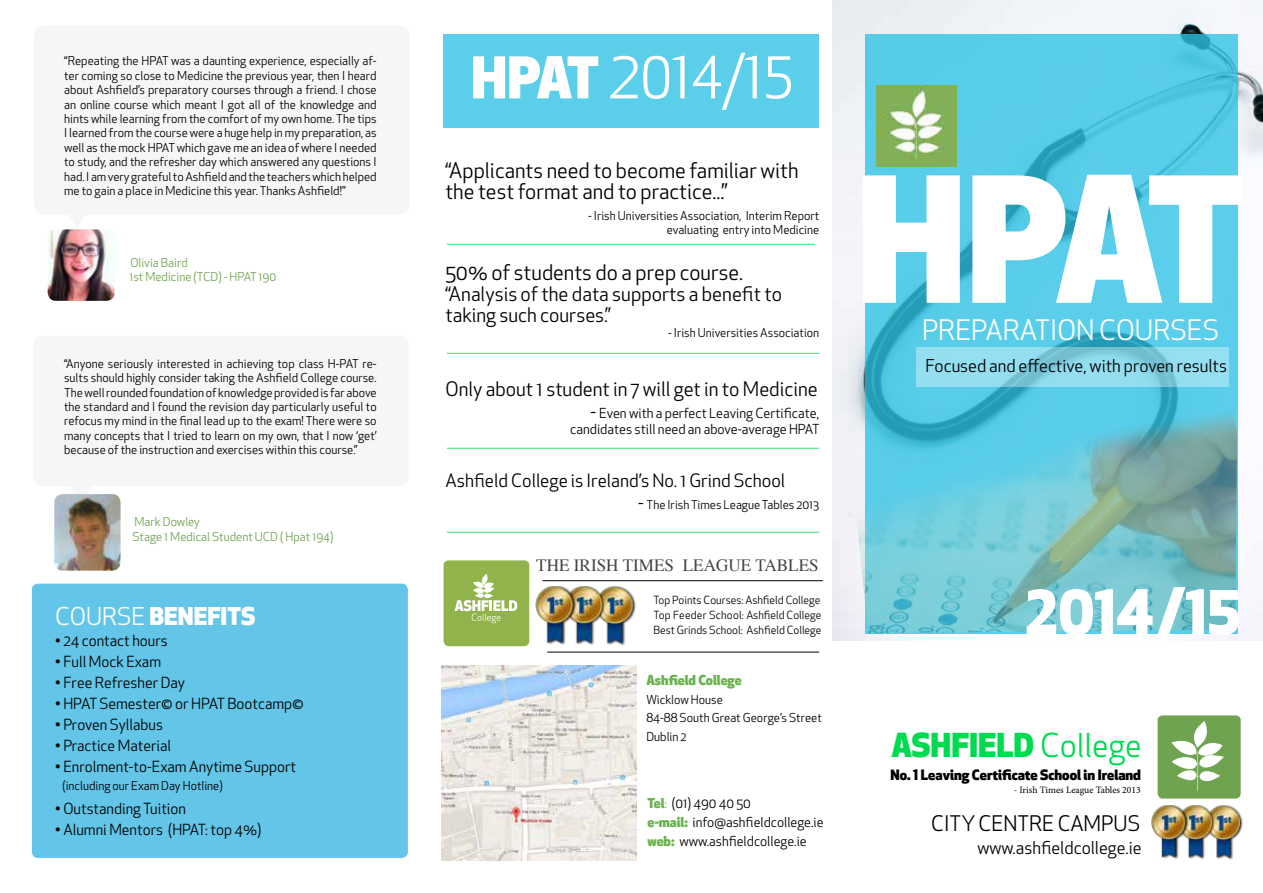
<style>
.page{position:relative;width:1263px;height:893px;background:#fff}
.page>*{position:absolute;margin:0;border:0;box-sizing:border-box;transform-origin:0 0}
.t1{font:800 169.8px "Apex New";color:#fff}
.t2{font:800 58.8px "Apex New";color:#fff}
.t3{font:55.95px "Apex New";color:#fff}
.t4{font:800 32.25px "Apex New";color:#00da4f}
.t5{font:27.6px "Apex New";color:#fff}
.t6{font:800 24px "Apex New";color:#fff}
.t7{font:24px "Apex New";color:#fff}
.t8{font:21px/21px "Apex New";color:#000}
.t9{font:19.5px/21px "Apex New";color:#000}
.t10{font:18px "Apex New";color:#000}
.t11{font:17.25px "Apex New";color:#000}
.t12{font:17.1px "Times";color:#000}
.t13{font:15px "Apex New";color:#000}
.t14{font:800 13.95px "Apex New";color:#000}
.t15{font:13.5px/16.2px "Apex New";color:#000;text-align:right}
.t16{font:13.35px/18.8px "Apex New";color:#000}
.t17{font:800 13.35px "Apex New";color:#6ab34f}
.t18{font:12px/14.4px "Apex New";color:#000;text-align:justify}
.t19{font:12px/14.4px "Apex New";color:#70a250}
.t20{font:11.1px/15.3px "Apex New";color:#000;text-align:justify}
.t21{font:9.75px "Minion Pro";color:#000}
.s1{font-weight:800}
.s2{font-size:18px}
.s3{font-weight:800;color:#6ab34f}
.s4{color:#6ab34f}
.s5{font-weight:400}
</style>
<div class="page">
<img style="left:833px;top:0;width:430px;height:640px">
<div style="left:33px;top:336px;width:376px;height:150px;background:#f6f6f6;border-radius:11px"></div>
<div style="left:34px;top:26px;width:376px;height:189px;background:#f6f6f6;border-radius:11px"></div>
<svg style="left:865px;top:34px;width:372px;height:375px;background:#52c7e3"></svg>
<div style="left:444px;top:34px;width:375px;height:94px;background:#5bcfea"></div>
<svg style="left:1157px;top:715px;width:84px;height:84px"></svg>
<img style="left:529px;top:586px;width:107px;height:60px">
<img style="left:1151px;top:805px;width:92px;height:55px">
<hr style="left:542px;top:580px;width:281px;height:1px;background:#000">
<hr style="left:547px;top:652px;width:272px;height:1px;background:#000">
<svg style="left:444px;top:560px;width:85px;height:86px;background:#9bbb5f"></svg>
<img style="left:441px;top:666px;width:196px;height:195px">
<img style="left:852px;top:409px;width:385px;height:225px">
<hr style="left:447px;top:244px;width:368px;height:1px;background:#00da4f">
<hr style="left:447px;top:353px;width:372px;height:1px;background:#00da4f">
<hr style="left:447px;top:448px;width:372px;height:1px;background:#00da4f">
<hr style="left:447px;top:532px;width:372px;height:1px;background:#00da4f">
<img style="left:876px;top:86px;width:81px;height:80px">
<svg style="left:917px;top:348px;width:312px;height:39px;background:#8cd7e9"></svg>
<div style="left:32px;top:584px;width:376px;height:274px;background:#63c5e7;border-radius:6px"></div>
<img style="left:48px;top:229px;width:67px;height:72px">
<img style="left:54px;top:494px;width:67px;height:77px">
<p class="t18" style="left:64px;top:54px;width:314px">“Repeating the HPAT was a daunting experience, especially af&shy;ter coming so close to Medicine the previous year, then I heard about Ashfield’s preparatory courses through a friend. I chose an online course which meant I got all of the knowledge and hints while learning from the comfort of my own home. The tips I learned from the course were a huge help in my preparation, as well as the mock HPAT which gave me an idea of where I needed to study, and the refresher day which answered any questions I had. I am very grateful to Ashfield and the teachers which helped me to gain a place in Medicine this year. Thanks Ashfield!”</p>
<p class="t19" style="left:129px;top:255px;width:148px">Olivia Baird<br>1st Medicine (TCD) - HPAT 190</p>
<p class="t18" style="left:64px;top:356px;width:314px">“Anyone seriously interested in achieving top class H-PAT re&shy;sults should highly consider taking the Ashfield College course.<br>The well rounded foundation of knowledge provided is far above the standard and I found the revision day particularly useful to refocus my mind in the final lead up to the exam! There were so many concepts that I tried to learn on my own, that I now ‘get’ because of the instruction and exercises within this course.”</p>
<p class="t19" style="left:132px;top:515px;width:203px">Mark Dowley<br>Stage 1 Medical Student UCD ( Hpat 194)</p>
<h3 class="t7" style="left:55px;top:601px;width:31px">Course</h3>
<h3 class="t6" style="left:149px;top:599px;width:29px">Benefits</h3>
<p class="t13" style="left:55px;top:631px;width:114px">• 24 contact hours</p>
<p class="t13" style="left:55px;top:652px;width:107px">• Full Mock Exam</p>
<p class="t13" style="left:55px;top:673px;width:131px">• Free Refresher Day</p>
<p class="t13" style="left:55px;top:694px;width:250px">• HPAT Semester© or HPAT Bootcamp©</p>
<p class="t13" style="left:55px;top:715px;width:109px">• Proven Syllabus</p>
<p class="t13" style="left:55px;top:736px;width:117px">• Practice Material</p>
<p class="t13" style="left:55px;top:757px;width:242px">• Enrolment-to-Exam Anytime Support</p>
<p class="t18" style="left:62px;top:778px;width:162px">(including our Exam Day Hotline)</p>
<p class="t13" style="left:55px;top:799px;width:132px">• Outstanding Tuition</p>
<p class="t13" style="left:55px;top:820px;width:208px">• Alumni Mentors (HPAT: top 4%)</p>
<h3 class="t3" style="left:471px;top:43px;width:325px"><span class="s1">HPAT</span> 2014/15</h3>
<h3 class="t8" style="left:445px;top:160px;width:355px">“Applicants need to become familiar with the test format and to practice...”</h3>
<p class="t18" style="left:588px;top:208px;width:233px;text-align:right">- Irish Universities Association, Interim Report evaluating entry into Medicine</p>
<h3 class="t8" style="left:445px;top:262px;width:299px">50% of students do a prep course.</h3>
<h3 class="t9" style="left:445px;top:284px;width:338px">“Analysis of the data supports a benefit to taking such courses.”</h3>
<p class="t18" style="left:668px;top:325px;width:153px">- Irish Universities Association</p>
<h3 class="t9" style="left:445px;top:378px;width:374px">Only about 1 student in 7 will get in to Medicine</h3>
<p class="t15" style="left:570px;top:404px;width:251px"><span class="s2">-</span> Even with a perfect Leaving Certificate, candidates still need an above-average HPAT</p>
<h3 class="t10" style="left:445px;top:469px;width:341px">Ashfield College is Ireland’s No. 1 Grind School</h3>
<p class="t18" style="left:638px;top:497px;width:183px"><span class="s2">-</span> The Irish Times League Tables 2013</p>
<h3 class="t12" style="left:536px;top:549px;width:263px">THE IRISH TIMES LEAGUE TABLES</h3>
<p class="t20" style="left:653px;top:592px;width:170px">Top Points Courses: Ashfield College Top Feeder School: Ashfield College Best Grinds School: Ashfield College</p>
<p class="t17" style="left:646px;top:670px;width:97px">Ashfield College</p>
<p class="t18" style="left:646px;top:690px;width:177px;line-height:18.8px;text-align:left">Wicklow House<br>84-88 South Great George’s Street<br>Dublin 2</p>
<p class="t16" style="left:647px;top:794px;width:178px"><span class="s3">Tel</span><span class="s4">:</span> (01) 490 40 50<br><span class="s3">e-mail:</span> info@ashfieldcollege.ie <span class="s3">web:</span> www.ashfieldcollege.ie</p>
<h1 class="t1" style="left:856px;top:122px;width:389px">HPAT</h1>
<h3 class="t5" style="left:922px;top:313px;width:299px">PREPARATION COURSES</h3>
<h3 class="t11" style="left:925px;top:355px;width:303px">Focused and effective, with proven results</h3>
<h2 class="t2" style="left:1025px;top:571px;width:217px">2014/15</h2>
<h3 class="t4" style="left:891px;top:722px;width:252px">ASHFIELD <span class="s5">College</span></h3>
<p class="t14" style="left:890px;top:765px;width:252px">No. 1 Leaving Certificate School in Ireland</p>
<p class="t21" style="left:1014px;top:783px;width:129px">- Irish Times League Tables 2013</p>
<h3 class="t8" style="left:931px;top:813px;width:210px">CITY CENTRE CAMPUS</h3>
<h3 class="t11" style="left:977px;top:837px;width:166px">www.ashfieldcollege.ie</h3>
</div>
